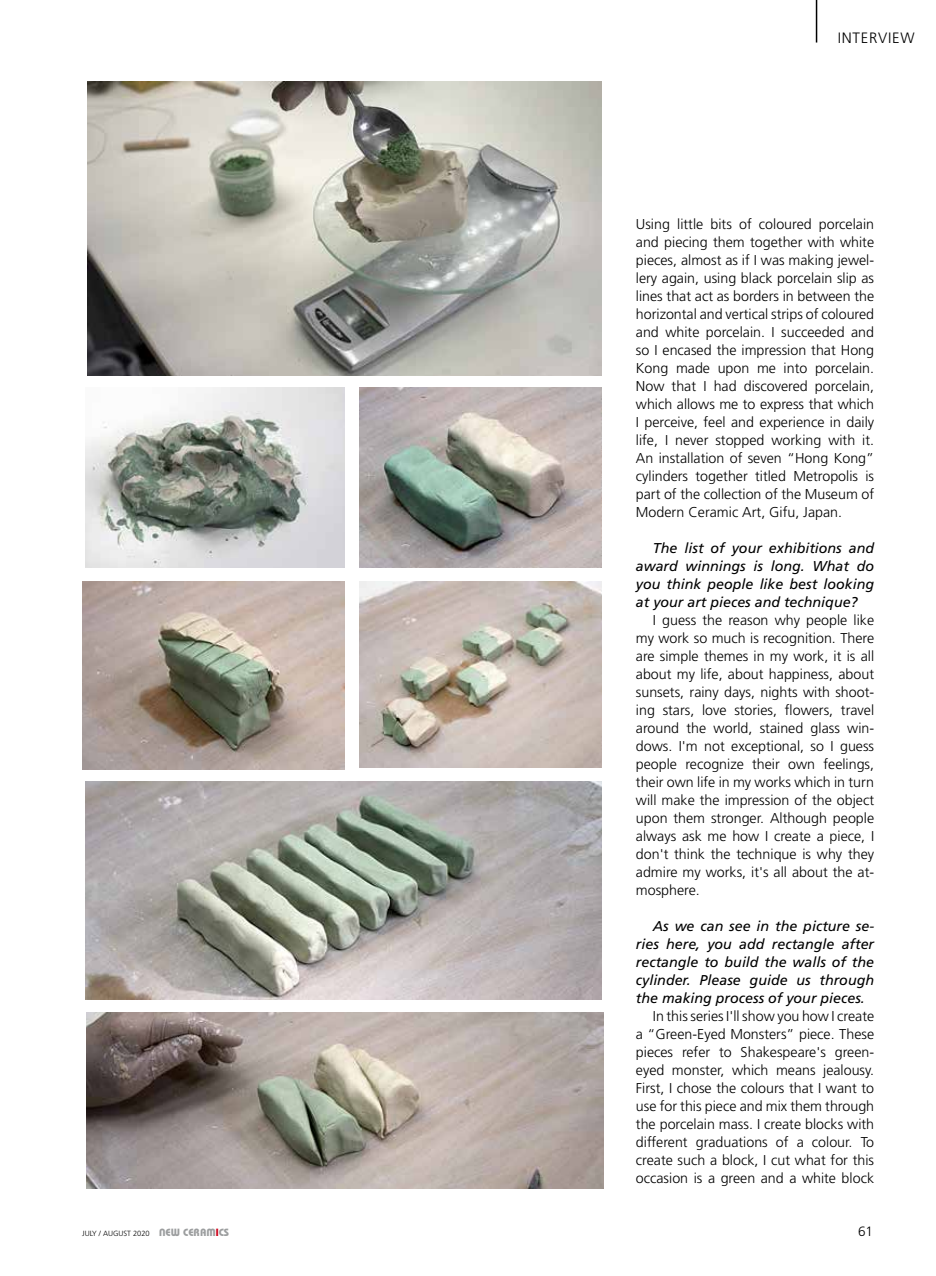
<style>
.page{position:relative;width:936px;height:1276px;background:#fff}
.page>*{position:absolute;margin:0;border:0;box-sizing:border-box;transform-origin:0 0}
.t1{font:300 15px "Frutiger";letter-spacing:.05em;color:#000}
.t2{font:300 14.25px/18px "Frutiger";color:#000;text-align:justify}
.t3{font:italic 14.25px/18px "Frutiger";color:#000;text-align:justify}
.t4{font:300 13.5px "Frutiger";color:#000}
.t5{font:300 7.5px "Frutiger";color:#000}
.s1{font-family:"Keramik";font-weight:400;font-size:10.5px;color:#9c9e9f}
.s2{font-family:"Keramik";font-weight:400;font-size:10.5px;color:#ce0019}
</style>
<div class="page">
<hr style="left:815px;top:0;width:2px;height:43px;background:#000">
<img style="left:359px;top:387px;width:243px;height:180px">
<img style="left:87px;top:81px;width:514px;height:295px">
<img style="left:82px;top:581px;width:263px;height:188px">
<img style="left:85px;top:387px;width:260px;height:180px">
<img style="left:359px;top:581px;width:243px;height:186px">
<img style="left:85px;top:781px;width:517px;height:218px">
<img style="left:86px;top:1012px;width:517px;height:176px">
<p class="t1" style="left:837px;top:29px;width:78px">interview</p>
<p class="t2" style="left:636px;top:215px;width:240px">Using little bits of coloured porcelain and piecing them together with white pieces, almost as if I was making jewel&shy;lery again, using black porcelain slip as lines that act as borders in between the horizontal and vertical strips of coloured and white porcelain. I succeeded and so I encased the impression that Hong Kong made upon me into porcelain.<br>Now that I had discovered porcelain, which allows me to express that which I perceive, feel and experience in daily life, I never stopped working with it.<br>An installation of seven “Hong Kong” cylinders together titled Metropolis is part of the collection of the Museum of Modern Ceramic Art, Gifu, Japan.</p>
<p class="t3" style="left:636px;top:539px;width:240px;text-indent:17px">The list of your exhibitions and award winnings is long. What do you think people like best looking at your art pieces and technique?</p>
<p class="t2" style="left:636px;top:611px;width:240px;text-indent:17px">I guess the reason why people like my work so much is recognition. There are simple themes in my work, it is all about my life, about happiness, about sunsets, rainy days, nights with shoot&shy;ing stars, love stories, flowers, travel around the world, stained glass win&shy;dows. I'm not exceptional, so I guess people recognize their own feelings, their own life in my works which in turn will make the impression of the object upon them stronger. Although people always ask me how I create a piece, I don't think the technique is why they admire my works, it's all about the at&shy;mosphere.</p>
<p class="t3" style="left:636px;top:917px;width:240px;text-indent:17px">As we can see in the picture se&shy;ries here, you add rectangle after rectangle to build the walls of the cylinder. Please guide us through the making process of your pieces.</p>
<p class="t2" style="left:636px;top:1007px;width:240px;text-indent:17px">In this series I'll show you how I create a “Green-Eyed Monsters” piece. These pieces refer to Shakespeare's green&shy;eyed monster, which means jealousy.<br>First, I chose the colours that I want to use for this piece and mix them through the porcelain mass. I create blocks with different graduations of a colour. To create such a block, I cut what for this occasion is a green and a white block</p>
<p class="t5" style="left:82px;top:1229px;width:148px">JULY / AUGUST 2020 <span class="s1">NEW CERAM</span><span class="s2">I</span><span class="s1">CS</span></p>
<p class="t4" style="left:858px;top:1223px;width:17px">61</p>
</div>
